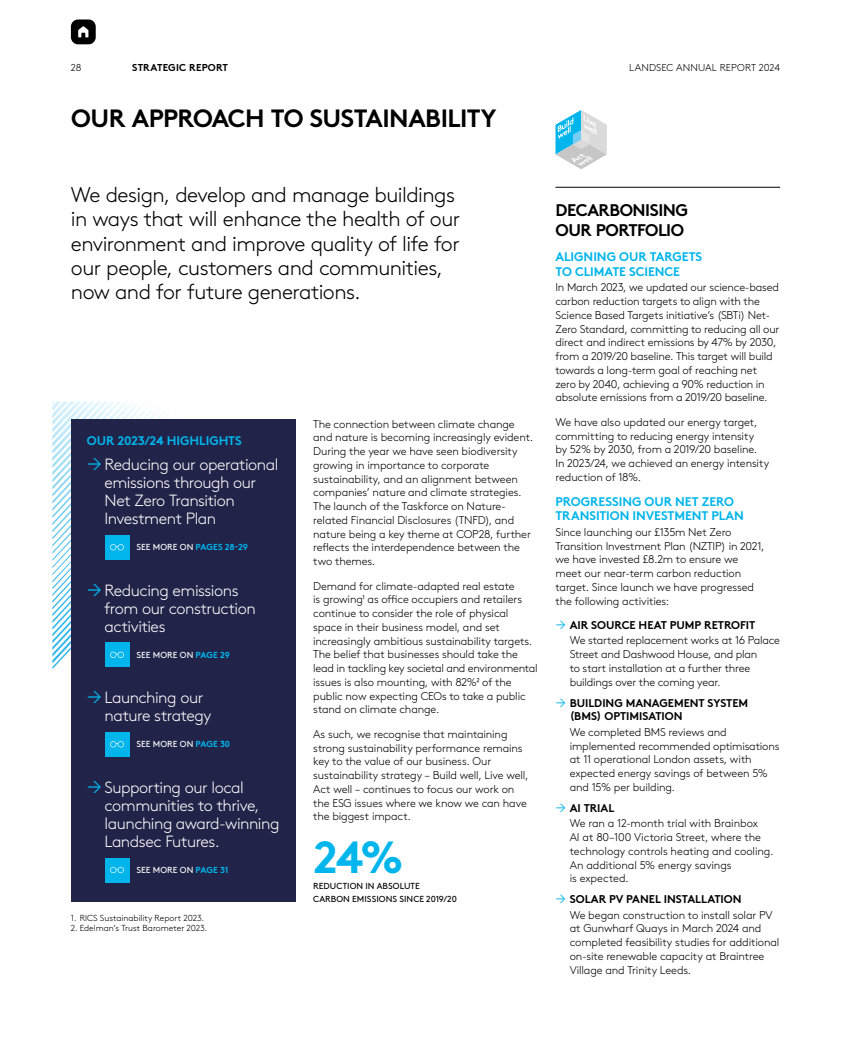
<style>
.page{position:relative;width:851px;height:1053px;background:#fff}
.page>*{position:absolute;margin:0;border:0;box-sizing:border-box;transform-origin:0 0}
.t1{font:700 45px "Brown Std";color:#00b5ec}
.t2{font:700 25px "Brown Std";letter-spacing:-.02em;color:#000}
.t3{font:300 21.25px/24.4px "Brown Std";letter-spacing:-.025em;color:#000}
.t4{font:700 16.88px/20.6px "Brown Std";letter-spacing:-.025em;color:#000}
.t5{font:300 16.25px/18.1px "Brown Std";letter-spacing:-.03em;color:#fff}
.t6{font:700 12.5px/14.4px "Brown Std";letter-spacing:-.005em;color:#00b5ec}
.t7{font:300 11.25px/13.8px "Brown Std";letter-spacing:-.015em;color:#000}
.t8{font:700 11.25px/13.8px "Brown Std";letter-spacing:-.005em;color:#000}
.t9{font:300 10px "Brown Std";letter-spacing:.015em;color:#000}
.t10{font:700 10px "Brown Std";letter-spacing:.02em;color:#000}
.t11{font:300 8.75px "Brown Std";color:#000}
.t12{font:8.75px/12.5px "Brown Std";letter-spacing:.005em;color:#000}
.t13{font:8.75px "Brown Std";letter-spacing:.01em;color:#fff}
.t14{font:700 8.75px "Brown Std";letter-spacing:-.005em;color:#00b5ec}
.s1{font-weight:400;color:#fff}
.s2{font-weight:700;color:#00b5ec}
</style>
<div class="page">
<hr style="left:555px;top:187px;width:225px;height:1px;background:#000">
<svg style="left:555px;top:110px;width:51px;height:59px"></svg>
<div style="left:71px;top:419px;width:224px;height:482px;background:#212348"></div>
<div style="left:105px;top:731px;width:24px;height:25px;background:#00b5ec"></div>
<svg style="left:110px;top:741px;width:14px;height:6px"></svg>
<div style="left:105px;top:857px;width:24px;height:25px;background:#00b5ec"></div>
<svg style="left:110px;top:866px;width:14px;height:7px"></svg>
<div style="left:71px;top:19px;width:25px;height:25px;background:#000;border-radius:7px"></div>
<svg style="left:78px;top:26px;width:10px;height:11px"></svg>
<svg style="left:52px;top:401px;width:244px;height:268px"></svg>
<p class="t9" style="left:71px;top:62px;width:12px">28</p>
<p class="t10" style="left:132px;top:61px;width:97px">STRATEGIC REPORT</p>
<p class="t9" style="left:629px;top:62px;width:152px">LANDSEC ANNUAL REPORT 2024</p>
<h2 class="t2" style="left:71px;top:103px;width:427px">OUR APPROACH TO SUSTAINABILITY</h2>
<h3 class="t3" style="left:71px;top:183px;width:391px">We design, develop and manage buildings in ways that will enhance the health of our environment and improve quality of life for our people, customers and communities, now and for future generations.</h3>
<p class="t6" style="left:87px;top:433px;width:156px">OUR 2023/24 HIGHLIGHTS</p>
<h3 class="t5" style="left:105px;top:455px;width:175px">Reducing our operational emissions through our<br>Net Zero Transition<br>Investment Plan</h3>
<p class="t14" style="left:136px;top:542px;width:113px"><span class="s1">SEE MORE ON</span> PAGES 28-29</p>
<h3 class="t5" style="left:105px;top:581px;width:153px">Reducing emissions from our construction activities</h3>
<p class="t13" style="left:136px;top:649px;width:95px">SEE MORE ON <span class="s2">PAGE 29</span></p>
<h3 class="t5" style="left:105px;top:688px;width:108px">Launching our nature strategy</h3>
<p class="t13" style="left:136px;top:739px;width:95px">SEE MORE ON <span class="s2">PAGE 30</span></p>
<h3 class="t5" style="left:105px;top:778px;width:176px">Supporting our local communities to thrive, launching award-winning<br>Landsec Futures.</h3>
<p class="t13" style="left:136px;top:864px;width:93px">SEE MORE ON <span class="s2">PAGE 31</span></p>
<p class="t11" style="left:71px;top:913px;width:135px">1. RICS Sustainability Report 2023.</p>
<p class="t11" style="left:71px;top:923px;width:138px">2. Edelman’s Trust Barometer 2023.</p>
<p class="t7" style="left:313px;top:417px;width:221px">The connection between climate change and nature is becoming increasingly evident.<br>During the year we have seen biodiversity growing in importance to corporate sustainability, and an alignment between companies’ nature and climate strategies.<br>The launch of the Taskforce on Nature&shy;related Financial Disclosures (TNFD), and nature being a key theme at COP28, further reflects the interdependence between the two themes.</p>
<p class="t7" style="left:313px;top:579px;width:226px">Demand for climate-adapted real estate<br>is growing1 as office occupiers and retailers continue to consider the role of physical space in their business model, and set increasingly ambitious sustainability targets.<br>The belief that businesses should take the lead in tackling key societal and environmental issues is also mounting, with 82%2 of the public now expecting CEOs to take a public stand on climate change.</p>
<p class="t7" style="left:313px;top:727px;width:217px">As such, we recognise that maintaining strong sustainability performance remains key to the value of our business. Our sustainability strategy – Build well, Live well, Act well – continues to focus our work on the ESG issues where we know we can have the biggest impact.</p>
<h1 class="t1" style="left:313px;top:830px;width:92px">24%</h1>
<p class="t12" style="left:313px;top:880px;width:145px">REDUCTION IN ABSOLUTE<br>CARBON EMISSIONS SINCE 2019/20</p>
<h3 class="t4" style="left:555px;top:199px;width:134px">DECARBONISING<br>OUR PORTFOLIO</h3>
<p class="t6" style="left:555px;top:250px;width:148px">ALIGNING OUR TARGETS<br>TO CLIMATE SCIENCE</p>
<p class="t7" style="left:555px;top:281px;width:225px">In March 2023, we updated our science-based carbon reduction targets to align with the Science Based Targets initiative’s (SBTi) Net-Zero Standard, committing to reducing all our direct and indirect emissions by 47% by 2030, from a 2019/20 baseline. This target will build towards a long-term goal of reaching net zero by 2040, achieving a 90% reduction in absolute emissions from a 2019/20 baseline.</p>
<p class="t7" style="left:555px;top:415px;width:215px">We have also updated our energy target, committing to reducing energy intensity<br>by 52% by 2030, from a 2019/20 baseline.<br>In 2023/24, we achieved an energy intensity reduction of 18%.</p>
<p class="t6" style="left:555px;top:494px;width:190px">PROGRESSING OUR NET ZERO<br>TRANSITION INVESTMENT PLAN</p>
<p class="t7" style="left:555px;top:525px;width:210px">Since launching our £135m Net Zero Transition Investment Plan (NZTIP) in 2021, we have invested £8.2m to ensure we meet our near-term carbon reduction target. Since launch we have progressed the following activities:</p>
<p class="t8" style="left:569px;top:618px;width:187px">AIR SOURCE HEAT PUMP RETROFIT</p>
<p class="t7" style="left:569px;top:634px;width:212px">We started replacement works at 16 Palace Street and Dashwood House, and plan<br>to start installation at a further three buildings over the coming year.</p>
<p class="t8" style="left:569px;top:695px;width:180px">BUILDING MANAGEMENT SYSTEM (BMS) OPTIMISATION</p>
<p class="t7" style="left:569px;top:725px;width:211px">We completed BMS reviews and implemented recommended optimisations at 11 operational London assets, with expected energy savings of between 5% and 15% per building.</p>
<p class="t8" style="left:569px;top:800px;width:46px">AI TRIAL</p>
<p class="t7" style="left:569px;top:816px;width:205px">We ran a 12-month trial with Brainbox<br>AI at 80–100 Victoria Street, where the technology controls heating and cooling.<br>An additional 5% energy savings<br>is expected.</p>
<p class="t8" style="left:569px;top:892px;width:173px">SOLAR PV PANEL INSTALLATION</p>
<p class="t7" style="left:569px;top:908px;width:211px">We began construction to install solar PV at Gunwharf Quays in March 2024 and completed feasibility studies for additional on-site renewable capacity at Braintree Village and Trinity Leeds.</p>
</div>
